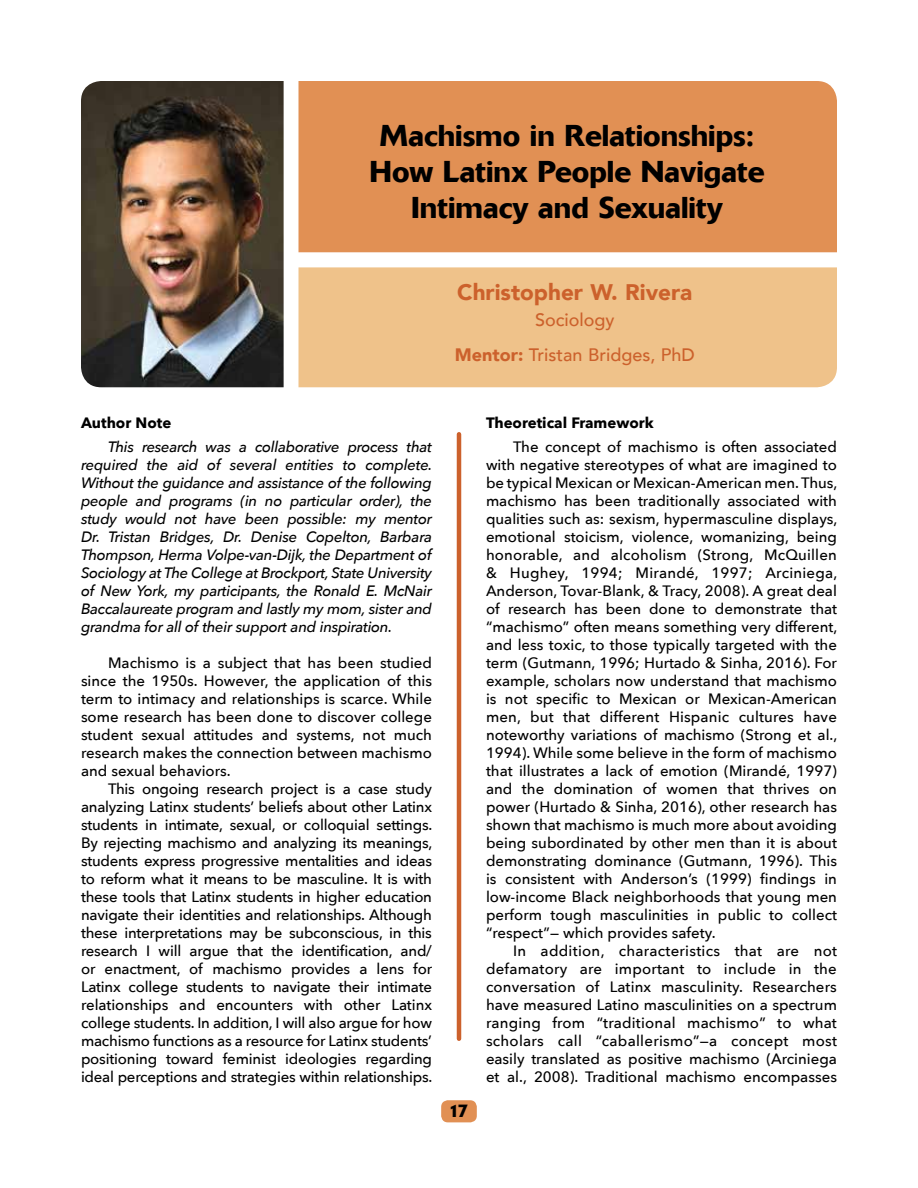
<style>
.page{position:relative;width:918px;height:1188px;background:#fff}
.page>*{position:absolute;margin:0;border:0;box-sizing:border-box;transform-origin:0 0}
.t1{font:500 30px/36px "Delta";color:#000;text-align:center}
.t2{font:900 22.5px "Avenir";color:#cc612c}
.t3{font:500 18px/34.5px "Avenir";color:#cc612c;text-align:center}
.t4{font:500 18px "Delta";color:#000}
.t5{font:500 15px/18px "Avenir Next";color:#000;text-align:justify}
.t6{font:italic 500 15px/18px "Avenir Next";letter-spacing:-.02em;color:#000;text-align:justify}
.t7{font:700 15px "Avenir Next";color:#000}
.s1{font-weight:900}
</style>
<div class="page">
<hr style="left:457px;top:434px;width:4px;height:605px;background:#cc612c">
<div style="left:298px;top:81px;width:539px;height:171px;background:#e19054"></div>
<div style="left:298px;top:267px;width:539px;height:120px;background:#efc28a"></div>
<div style="left:441px;top:1100px;width:36px;height:22px;background:#e19054;border-radius:7px"></div>
<img style="left:81px;top:81px;width:203px;height:306px">
<h1 class="t1" style="left:370px;top:117px;width:397px">Machismo in Relationships:<br>How Latinx People Navigate<br>Intimacy and Sexuality</h1>
<h2 class="t2" style="left:457px;top:273px;width:237px">Christopher W. Rivera</h2>
<p class="t3" style="left:455px;top:302px;width:242px">Sociology<br><span class="s1">Mentor:</span> Tristan Bridges, PhD</p>
<p class="t7" style="left:81px;top:409px;width:92px">Author Note</p>
<p class="t6" style="left:81px;top:438px;width:353px;text-indent:27px">This research was a collaborative process that required the aid of several entities to complete.<br>Without the guidance and assistance of the following people and programs (in no particular order), the study would not have been possible: my mentor Dr. Tristan Bridges, Dr. Denise Copelton, Barbara Thompson, Herma Volpe-van-Dijk, the Department of Sociology at The College at Brockport, State University of New York, my participants, the Ronald E. McNair Baccalaureate program and lastly my mom, sister and grandma for all of their support and inspiration.</p>
<p class="t5" style="left:81px;top:654px;width:353px;text-indent:27px">Machismo is a subject that has been studied since the 1950s. However, the application of this term to intimacy and relationships is scarce. While some research has been done to discover college student sexual attitudes and systems, not much research makes the connection between machismo and sexual behaviors.</p>
<p class="t5" style="left:81px;top:780px;width:353px;text-indent:27px">This ongoing research project is a case study analyzing Latinx students’ beliefs about other Latinx students in intimate, sexual, or colloquial settings.<br>By rejecting machismo and analyzing its meanings, students express progressive mentalities and ideas to reform what it means to be masculine. It is with these tools that Latinx students in higher education navigate their identities and relationships. Although these interpretations may be subconscious, in this research I will argue that the identification, and/ or enactment, of machismo provides a lens for Latinx college students to navigate their intimate relationships and encounters with other Latinx college students. In addition, I will also argue for how machismo functions as a resource for Latinx students’ positioning toward feminist ideologies regarding ideal perceptions and strategies within relationships.</p>
<p class="t4" style="left:448px;top:1100px;width:21px">17</p>
<p class="t7" style="left:486px;top:409px;width:169px">Theoretical Framework</p>
<p class="t5" style="left:486px;top:438px;width:353px;text-indent:27px">The concept of machismo is often associated with negative stereotypes of what are imagined to be typical Mexican or Mexican-American men. Thus, machismo has been traditionally associated with qualities such as: sexism, hypermasculine displays, emotional stoicism, violence, womanizing, being honorable, and alcoholism (Strong, McQuillen &amp; Hughey, 1994; Mirandé, 1997; Arciniega, Anderson, Tovar-Blank, &amp; Tracy, 2008). A great deal of research has been done to demonstrate that “machismo” often means something very different, and less toxic, to those typically targeted with the term (Gutmann, 1996; Hurtado &amp; Sinha, 2016). For example, scholars now understand that machismo is not specific to Mexican or Mexican-American men, but that different Hispanic cultures have noteworthy variations of machismo (Strong et al., 1994). While some believe in the form of machismo that illustrates a lack of emotion (Mirandé, 1997) and the domination of women that thrives on power (Hurtado &amp; Sinha, 2016), other research has shown that machismo is much more about avoiding being subordinated by other men than it is about demonstrating dominance (Gutmann, 1996). This is consistent with Anderson’s (1999) findings in low-income Black neighborhoods that young men perform tough masculinities in public to collect “respect”— which provides safety.</p>
<p class="t5" style="left:486px;top:942px;width:353px;text-indent:27px">In addition, characteristics that are not defamatory are important to include in the conversation of Latinx masculinity. Researchers have measured Latino masculinities on a spectrum ranging from “traditional machismo” to what scholars call “caballerismo”—a concept most easily translated as positive machismo (Arciniega et al., 2008). Traditional machismo encompasses</p>
</div>
